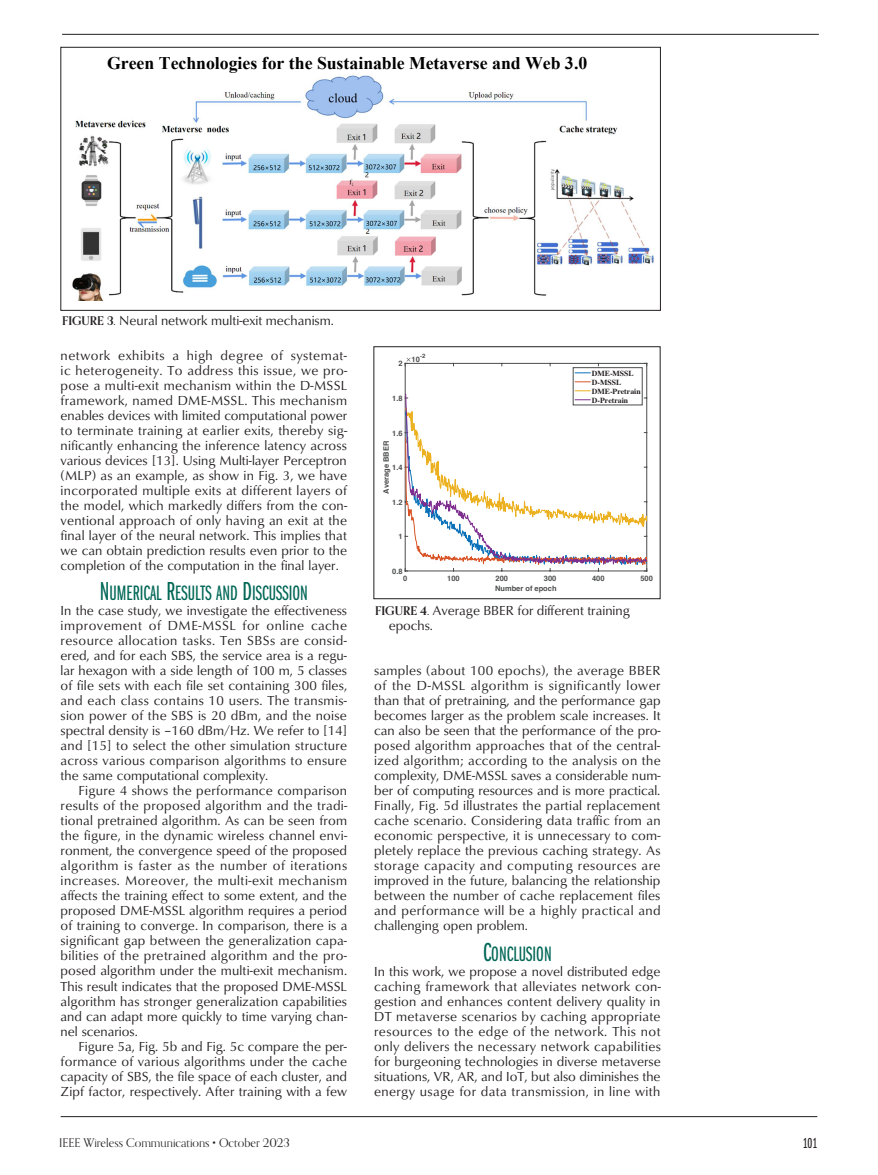
<style>
.page{position:relative;width:878px;height:1175px;background:#fff}
.page>*{position:absolute;margin:0;border:0;box-sizing:border-box;transform-origin:0 0}
.t1{font:21.6px "Franklin Gothic URW Ext Com D Boo SC800";color:#006756}
.t2{font:700 17.7px "Times New Roman";color:#000}
.t3{font:15px "Franklin Gothic URW Ext Com D Boo";color:#231f20}
.t4{font:13.5px/15px "Classico URW";color:#231f20;text-align:justify}
.t5{font:12px "Orpheus Pro";color:#231f20}
.t6{font:700 7.8px/9px "Times";color:#231f20}
.t7{font:700 7.5px "Helvetica";color:#4b4c4d}
.t8{font:700 6px "Helvetica";color:#4b4c4d}
.s1{font-family:"Orpheus Pro";font-weight:700;font-size:12px}
.s2{font-size:27px}
</style>
<div class="page">
<hr style="left:62px;top:34px;width:756px;height:1px;background:#231f20">
<hr style="left:61px;top:1115px;width:756px;height:1px;background:#231f20">
<img style="left:72px;top:75px;width:582px;height:225px">
<div style="left:61px;top:47px;width:599px;height:263px;border:1px solid #231f20"></div>
<hr style="left:405px;top:363px;width:241px;height:1px;background:#4b4c4d">
<hr style="left:646px;top:363px;width:1px;height:208px;background:#4b4c4d">
<hr style="left:405px;top:363px;width:1px;height:208px;background:#4b4c4d">
<svg style="left:405px;top:358px;width:5px;height:8px"></svg>
<svg style="left:574px;top:372px;width:16px;height:1px"></svg>
<svg style="left:404px;top:380px;width:243px;height:192px"></svg>
<div style="left:572px;top:367px;width:70px;height:38px;border:1px solid #4b4c4d"></div>
<h2 class="t2" style="left:107px;top:51px;width:481px">Green Technologies for the Sustainable Metaverse and Web 3.0</h2>
<p class="t4" style="left:62px;top:312px;width:273px"><span class="s1">FIGURE 3.</span> Neural network multi-exit mechanism.</p>
<p class="t4" style="left:61px;top:347px;width:288px">network exhibits a high degree of systemat&shy;ic heterogeneity. To address this issue, we pro&shy;pose a multi-exit mechanism within the D-MSSL framework, named DME-MSSL. This mechanism enables devices with limited computational power to terminate training at earlier exits, thereby sig&shy;nificantly enhancing the inference latency across various devices [13]. Using Multi-layer Perceptron (MLP) as an example, as show in Fig. 3, we have incorporated multiple exits at different layers of the model, which markedly differs from the con&shy;ventional approach of only having an exit at the final layer of the neural network. This implies that we can obtain prediction results even prior to the completion of the computation in the final layer.</p>
<h1 class="t1" style="left:100px;top:581px;width:209px"><span class="s2">N</span>UMERICAL <span class="s2">R</span>ESULTS AND <span class="s2">D</span>ISCUSSION</h1>
<p class="t4" style="left:61px;top:602px;width:288px">In the case study, we investigate the effectiveness improvement of DME-MSSL for online cache resource allocation tasks. Ten SBSs are consid&shy;ered, and for each SBS, the service area is a regu&shy;lar hexagon with a side length of 100 m, 5 classes of file sets with each file set containing 300 files, and each class contains 10 users. The transmis&shy;sion power of the SBS is 20 dBm, and the noise spectral density is –160 dBm/Hz. We refer to [14] and [15] to select the other simulation structure across various comparison algorithms to ensure the same computational complexity.</p>
<p class="t4" style="left:61px;top:782px;width:288px;text-indent:18px">Figure 4 shows the performance comparison results of the proposed algorithm and the tradi&shy;tional pretrained algorithm. As can be seen from the figure, in the dynamic wireless channel envi&shy;ronment, the convergence speed of the proposed algorithm is faster as the number of iterations increases. Moreover, the multi-exit mechanism affects the training effect to some extent, and the proposed DME-MSSL algorithm requires a period of training to converge. In comparison, there is a significant gap between the generalization capa&shy;bilities of the pretrained algorithm and the pro&shy;posed algorithm under the multi-exit mechanism.<br>This result indicates that the proposed DME-MSSL algorithm has stronger generalization capabilities and can adapt more quickly to time varying chan&shy;nel scenarios.</p>
<p class="t4" style="left:61px;top:1037px;width:288px;text-indent:18px">Figure 5a, Fig. 5b and Fig. 5c compare the per&shy;formance of various algorithms under the cache capacity of SBS, the file space of each cluster, and Zipf factor, respectively. After training with a few</p>
<p class="t7" style="left:398px;top:357px;width:6px">2</p>
<p class="t8" style="left:420px;top:351px;width:7px">-2</p>
<p class="t7" style="left:411px;top:353px;width:10px">10</p>
<p class="t7" style="left:392px;top:392px;width:12px">1.8</p>
<p class="t7" style="left:392px;top:426px;width:12px">1.6</p>
<p class="t7" style="left:380px;top:493px;width:54px;rotate:-90deg">Average BBER</p>
<p class="t7" style="left:392px;top:461px;width:12px">1.4</p>
<p class="t7" style="left:392px;top:496px;width:12px">1.2</p>
<p class="t7" style="left:398px;top:530px;width:6px">1</p>
<p class="t6" style="left:591px;top:367px;width:50px">DME-MSSL<br>D-MSSL<br>DME-Pretrain<br>D-Pretrain</p>
<p class="t7" style="left:392px;top:565px;width:12px">0.8</p>
<p class="t7" style="left:403px;top:572px;width:6px">0</p>
<p class="t7" style="left:447px;top:572px;width:14px">100</p>
<p class="t7" style="left:495px;top:572px;width:14px">200</p>
<p class="t7" style="left:543px;top:572px;width:14px">300</p>
<p class="t7" style="left:592px;top:572px;width:14px">400</p>
<p class="t7" style="left:640px;top:572px;width:14px">500</p>
<p class="t7" style="left:495px;top:582px;width:63px">Number of epoch</p>
<p class="t4" style="left:388px;top:602px;width:242px;text-indent:-14px"><span class="s1">FIGURE 4.</span> Average BBER for different training epochs.</p>
<p class="t4" style="left:374px;top:662px;width:288px">samples (about 100 epochs), the average BBER of the D-MSSL algorithm is significantly lower than that of pretraining, and the performance gap becomes larger as the problem scale increases. It can also be seen that the performance of the pro&shy;posed algorithm approaches that of the central&shy;ized algorithm; according to the analysis on the complexity, DME-MSSL saves a considerable num&shy;ber of computing resources and is more practical.<br>Finally, Fig. 5d illustrates the partial replacement cache scenario. Considering data traffic from an economic perspective, it is unnecessary to com&shy;pletely replace the previous caching strategy. As storage capacity and computing resources are improved in the future, balancing the relationship between the number of cache replacement files and performance will be a highly practical and challenging open problem.</p>
<h1 class="t1" style="left:483px;top:941px;width:70px"><span class="s2">C</span>ONCLUSION</h1>
<p class="t4" style="left:374px;top:962px;width:288px">In this work, we propose a novel distributed edge caching framework that alleviates network con&shy;gestion and enhances content delivery quality in DT metaverse scenarios by caching appropriate resources to the edge of the network. This not only delivers the necessary network capabilities for burgeoning technologies in diverse metaverse situations, VR, AR, and IoT, but also diminishes the energy usage for data transmission, in line with</p>
<p class="t5" style="left:59px;top:1135px;width:232px">IEEE Wireless Communications • October 2023</p>
<p class="t3" style="left:802px;top:1134px;width:16px">101</p>
</div>
